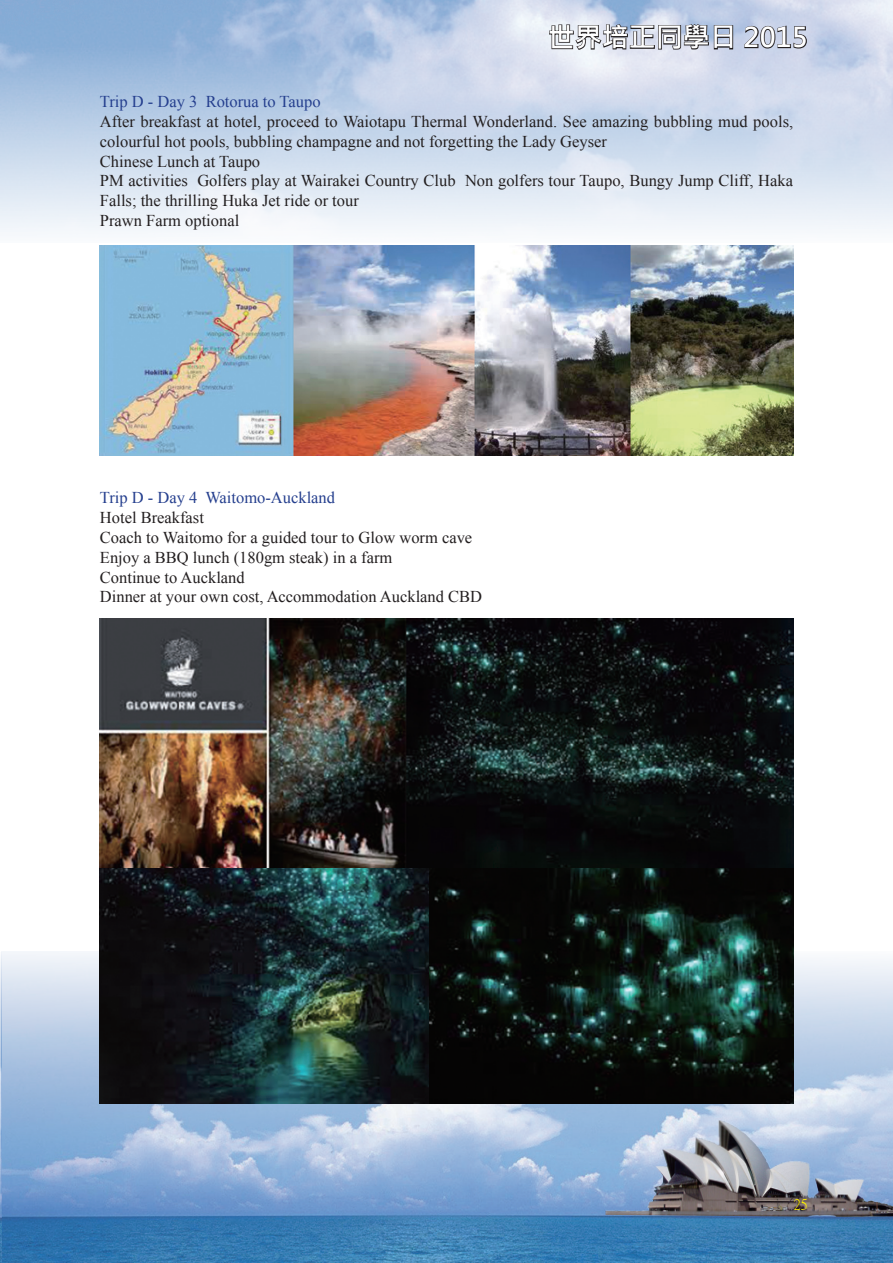
<style>
.page{position:relative;width:893px;height:1263px;background:#fff}
.page>*{position:absolute;margin:0;border:0;box-sizing:border-box;transform-origin:0 0}
.t1{font:700 27px "Microsoft Jheng Hei";color:#fff}
.t2{font:16.5px/19.8px "Times New Roman";color:#231f20}
.t3{font:16.5px "Times New Roman";color:#253f8e}
.t4{font:15px "P Ming Li U";color:#fff101}
</style>
<div class="page">
<img style="left:0;top:951px;width:893px;height:312px">
<img style="left:605px;top:1119px;width:288px;height:98px">
<svg style="left:548px;top:23px;width:186px;height:28px;background:#898c95"></svg>
<svg style="left:743px;top:25px;width:65px;height:24px;background:#9196a5"></svg>
<img style="left:0;top:1120px;width:1px;height:98px">
<img style="left:100px;top:618px;width:693px;height:485px">
<img style="left:100px;top:246px;width:693px;height:209px">
<h1 class="t1" style="left:548px;top:21px;width:262px">世界培正同學日 2015</h1>
<p class="t3" style="left:100px;top:90px;width:222px">Trip D - Day 3 Rotorua to Taupo</p>
<p class="t2" style="left:100px;top:111px;width:695px">After breakfast at hotel, proceed to Waiotapu Thermal Wonderland. See amazing bubbling mud pools, colourful hot pools, bubbling champagne and not forgetting the Lady Geyser</p>
<p class="t2" style="left:100px;top:151px;width:162px">Chinese Lunch at Taupo</p>
<p class="t2" style="left:100px;top:171px;width:695px">PM activities Golfers play at Wairakei Country Club Non golfers tour Taupo, Bungy Jump Cliff, Haka<br>Falls; the thrilling Huka Jet ride or tour</p>
<p class="t2" style="left:100px;top:210px;width:141px">Prawn Farm optional</p>
<p class="t3" style="left:100px;top:486px;width:237px">Trip D - Day 4 Waitomo-Auckland</p>
<p class="t2" style="left:100px;top:507px;width:106px">Hotel Breakfast</p>
<p class="t2" style="left:100px;top:527px;width:374px">Coach to Waitomo for a guided tour to Glow worm cave</p>
<p class="t2" style="left:100px;top:547px;width:294px">Enjoy a BBQ lunch (180gm steak) in a farm</p>
<p class="t2" style="left:100px;top:567px;width:146px">Continue to Auckland</p>
<p class="t2" style="left:100px;top:586px;width:384px">Dinner at your own cost, Accommodation Auckland CBD</p>
<p class="t4" style="left:794px;top:1197px;width:16px">25</p>
</div>
